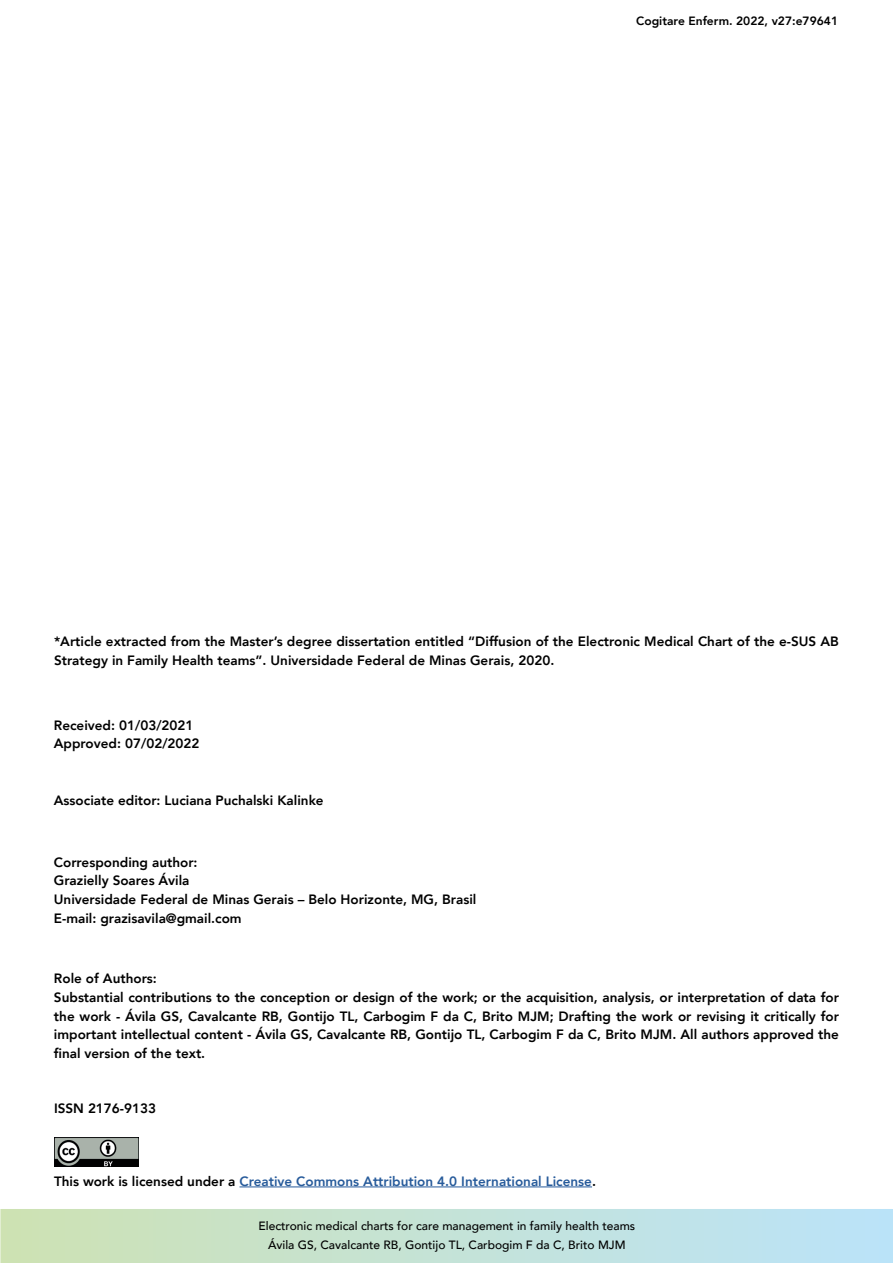
<style>
.page{position:relative;width:893px;height:1263px;background:#fff}
.page>*{position:absolute;margin:0;border:0;box-sizing:border-box;transform-origin:0 0}
.t1{font:800 13.5px/18.8px "Avenir";color:#000}
.t2{font:800 13.5px "Avenir";color:#275b9b}
.t3{font:500 12px/18.6px "Avenir";color:#000;text-align:center}
.t4{font:800 12px "Avenir";color:#000}
.s1{color:#000}
</style>
<div class="page">
<img style="left:55px;top:1138px;width:83px;height:29px">
<hr style="left:239px;top:1186px;width:353px;height:1px;background:#275b9b">
<svg style="left:0;top:1209px;width:893px;height:54px;background:#c4e2d6"></svg>
<p class="t4" style="left:636px;top:12px;width:203px">Cogitare Enferm. 2022, v27:e79641</p>
<p class="t1" style="left:54px;top:632px;width:786px">*Article extracted from the Master’s degree dissertation entitled “Diffusion of the Electronic Medical Chart of the e-SUS AB<br>Strategy in Family Health teams”. Universidade Federal de Minas Gerais, 2020.</p>
<p class="t1" style="left:54px;top:715px;width:147px">Received: 01/03/2021<br>Approved: 07/02/2022</p>
<p class="t1" style="left:54px;top:790px;width:271px">Associate editor: Luciana Puchalski Kalinke</p>
<p class="t1" style="left:54px;top:853px;width:424px">Corresponding author:<br>Grazielly Soares Ávila<br>Universidade Federal de Minas Gerais – Belo Horizonte, MG, Brasil E-mail: grazisavila@gmail.com</p>
<p class="t1" style="left:54px;top:969px;width:786px">Role of Authors:<br>Substantial contributions to the conception or design of the work; or the acquisition, analysis, or interpretation of data for the work - Ávila GS, Cavalcante RB, Gontijo TL, Carbogim F da C, Brito MJM; Drafting the work or revising it critically for important intellectual content - Ávila GS, Cavalcante RB, Gontijo TL, Carbogim F da C, Brito MJM. All authors approved the final version of the text.</p>
<p class="t1" style="left:54px;top:1099px;width:104px">ISSN 2176-9133</p>
<p class="t2" style="left:54px;top:1171px;width:544px"><span class="s1">This work is licensed under a</span> Creative Commons Attribution 4.0 International License<span class="s1">.</span></p>
<p class="t3" style="left:259px;top:1216px;width:378px">Electronic medical charts for care management in family health teams<br>Ávila GS, Cavalcante RB, Gontijo TL, Carbogim F da C, Brito MJM</p>
</div>
